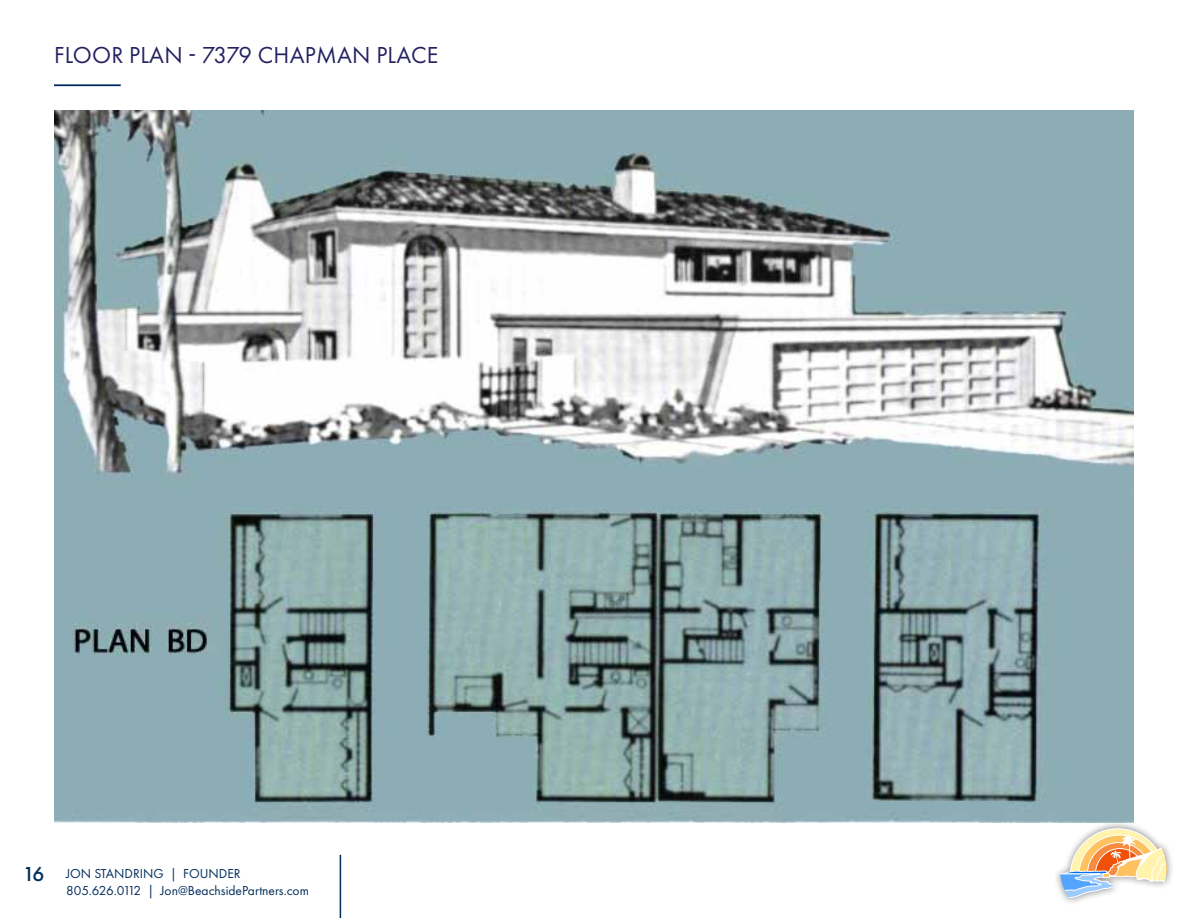
<style>
.page{position:relative;width:1188px;height:918px;background:#fff}
.page>*{position:absolute;margin:0;border:0;box-sizing:border-box;transform-origin:0 0}
.t1{font:24px "Futura PT";letter-spacing:.01em;color:#262262}
.t2{font:500 21px "Futura PT";color:#002d5b}
.t3{font:13.5px/16.2px "Futura PT";color:#002d5b}
</style>
<div class="page">
<hr style="left:340px;top:855px;width:1px;height:63px;background:#002d5b">
<div style="left:1052px;top:821px;width:123px;height:84px;background:#000;opacity:.5"></div>
<svg style="left:1060px;top:828px;width:107px;height:75px"></svg>
<img style="left:54px;top:111px;width:1080px;height:712px">
<hr style="left:54px;top:84px;width:67px;height:2px;background:#002d5b">
<h1 class="t1" style="left:54px;top:41px;width:386px">FLOOR PLAN - 7379 CHAPMAN PLACE</h1>
<h2 class="t2" style="left:23px;top:862px;width:23px">16</h2>
<p class="t3" style="left:66px;top:866px;width:244px">JON STANDRING | FOUNDER<br>805.626.0112 | Jon@BeachsidePartners.com</p>
</div>
